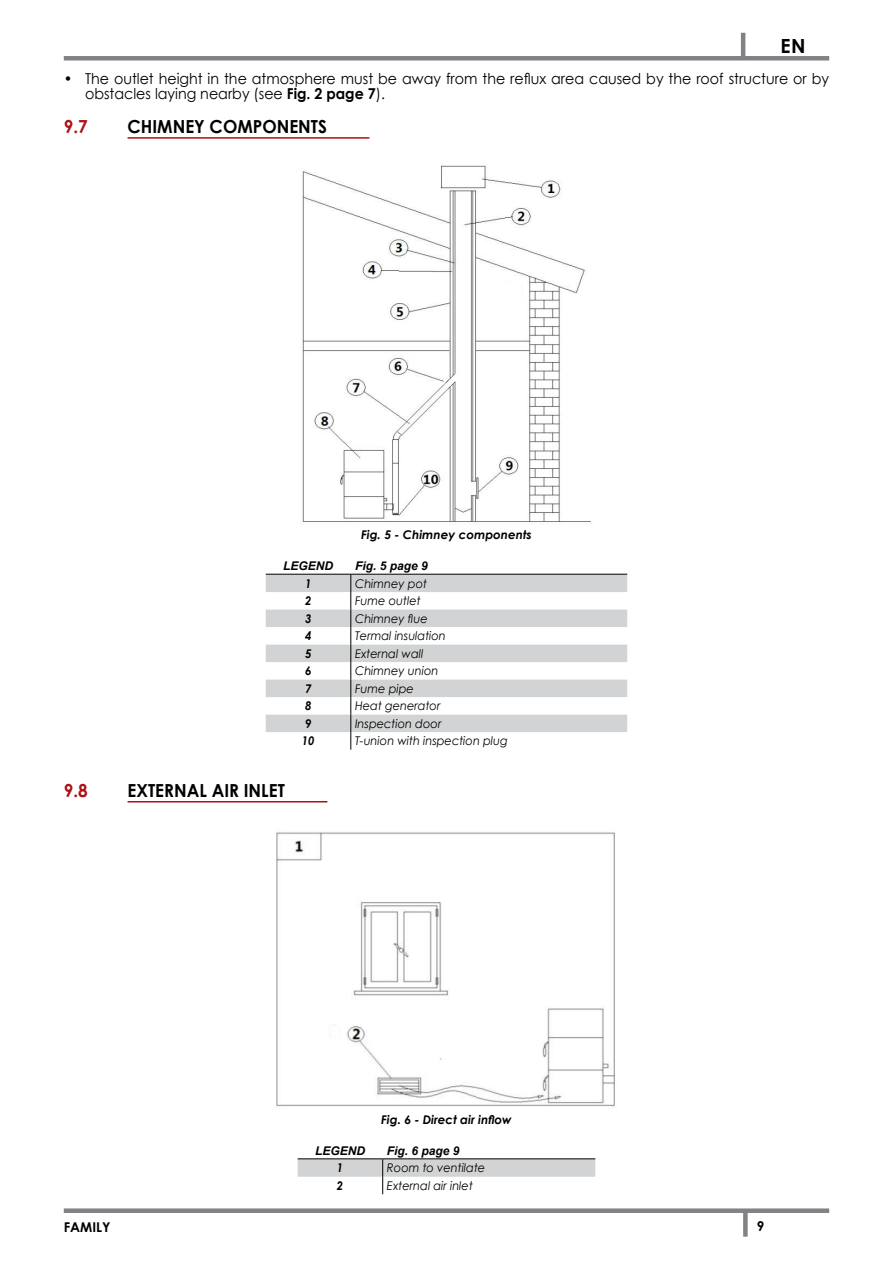
<style>
.page{position:relative;width:893px;height:1263px;background:#fff}
.page>*{position:absolute;margin:0;border:0;box-sizing:border-box;transform-origin:0 0}
.t1{font:700 19.5px "Century Gothic";color:#000}
.t2{font:700 18px "Century Gothic";color:#000;scale:.95 1}
.t3{font:700 18px "Century Gothic";color:#ad1015;scale:.95 1}
.t4{font:15px/15px "Century Gothic";color:#000;scale:.95 1}
.t5{font:700 13.5px "Century Gothic";color:#000}
.t6{font:italic 12px "Century Gothic";color:#000;scale:.95 1}
.t7{font:italic 700 12px "Century Gothic";color:#000}
.t8{font:italic 700 12px "Arial";color:#000}
.t9{font:italic 700 12px "Century Gothic";color:#000;scale:.95 1}
.s1{font-weight:700}
</style>
<div class="page">
<div style="left:64px;top:1208px;width:765px;height:5px;background:#808285"></div>
<div style="left:64px;top:56px;width:765px;height:5px;background:#808285"></div>
<div style="left:743px;top:1211px;width:5px;height:25px;background:#808285"></div>
<hr style="left:741px;top:33px;width:4px;height:25px;background:#808285">
<hr style="left:128px;top:137px;width:241px;height:2px;background:#ad1015">
<hr style="left:128px;top:801px;width:199px;height:1px;background:#ad1015">
<img style="left:302px;top:165px;width:289px;height:357px">
<svg style="left:266px;top:575px;width:361px;height:157px;fill:#d1d3d4"></svg>
<hr style="left:266px;top:574px;width:85px;height:1px;background:#000">
<hr style="left:351px;top:574px;width:276px;height:1px;background:#000">
<svg style="left:350px;top:574px;width:1px;height:176px"></svg>
<img style="left:277px;top:832px;width:338px;height:275px">
<hr style="left:298px;top:1158px;width:85px;height:1px;background:#000">
<hr style="left:383px;top:1158px;width:212px;height:1px;background:#000">
<svg style="left:298px;top:1159px;width:297px;height:35px"></svg>
<h1 class="t1" style="left:780px;top:31px;width:27px">EN</h1>
<p class="t4" style="left:85px;top:70px;width:785px;text-indent:-21px">• The outlet height in the atmosphere must be away from the reflux area caused by the roof structure or by obstacles laying nearby (see <span class="s1">Fig. 2 page 7</span>).</p>
<h2 class="t3" style="left:64px;top:113px;width:27px">9.7</h2>
<h2 class="t2" style="left:128px;top:113px;width:211px">CHIMNEY COMPONENTS</h2>
<p class="t7" style="left:361px;top:526px;width:172px">Fig. 5 - Chimney components</p>
<p class="t8" style="left:283px;top:558px;width:52px">LEGEND</p>
<p class="t8" style="left:355px;top:558px;width:74px">Fig. 5 page 9</p>
<p class="t9" style="left:305px;top:574px;width:8px">1</p>
<p class="t6" style="left:355px;top:575px;width:77px">Chimney pot</p>
<p class="t9" style="left:305px;top:592px;width:8px">2</p>
<p class="t6" style="left:355px;top:593px;width:70px">Fume outlet</p>
<p class="t9" style="left:305px;top:609px;width:8px">3</p>
<p class="t6" style="left:355px;top:610px;width:78px">Chimney flue</p>
<p class="t9" style="left:305px;top:627px;width:8px">4</p>
<p class="t6" style="left:355px;top:628px;width:97px">Termal insulation</p>
<p class="t9" style="left:305px;top:644px;width:8px">5</p>
<p class="t6" style="left:355px;top:645px;width:73px">External wall</p>
<p class="t9" style="left:305px;top:662px;width:8px">6</p>
<p class="t6" style="left:355px;top:663px;width:89px">Chimney union</p>
<p class="t9" style="left:305px;top:679px;width:8px">7</p>
<p class="t6" style="left:355px;top:680px;width:64px">Fume pipe</p>
<p class="t9" style="left:305px;top:697px;width:8px">8</p>
<p class="t6" style="left:355px;top:698px;width:91px">Heat generator</p>
<p class="t9" style="left:305px;top:714px;width:8px">9</p>
<p class="t6" style="left:355px;top:715px;width:92px">Inspection door</p>
<p class="t9" style="left:302px;top:732px;width:15px">10</p>
<p class="t6" style="left:355px;top:733px;width:162px">T-union with inspection plug</p>
<h2 class="t3" style="left:64px;top:776px;width:27px">9.8</h2>
<h2 class="t2" style="left:128px;top:776px;width:167px">EXTERNAL AIR INLET</h2>
<p class="t7" style="left:381px;top:1110px;width:132px">Fig. 6 - Direct air inflow</p>
<p class="t8" style="left:315px;top:1142px;width:52px">LEGEND</p>
<p class="t8" style="left:387px;top:1142px;width:74px">Fig. 6 page 9</p>
<p class="t9" style="left:337px;top:1159px;width:8px">1</p>
<p class="t6" style="left:387px;top:1160px;width:105px">Room to ventilate</p>
<p class="t9" style="left:337px;top:1176px;width:8px">2</p>
<p class="t6" style="left:387px;top:1177px;width:92px">External air inlet</p>
<p class="t5" style="left:64px;top:1217px;width:48px">FAMILY</p>
<p class="t5" style="left:757px;top:1216px;width:9px">9</p>
</div>
